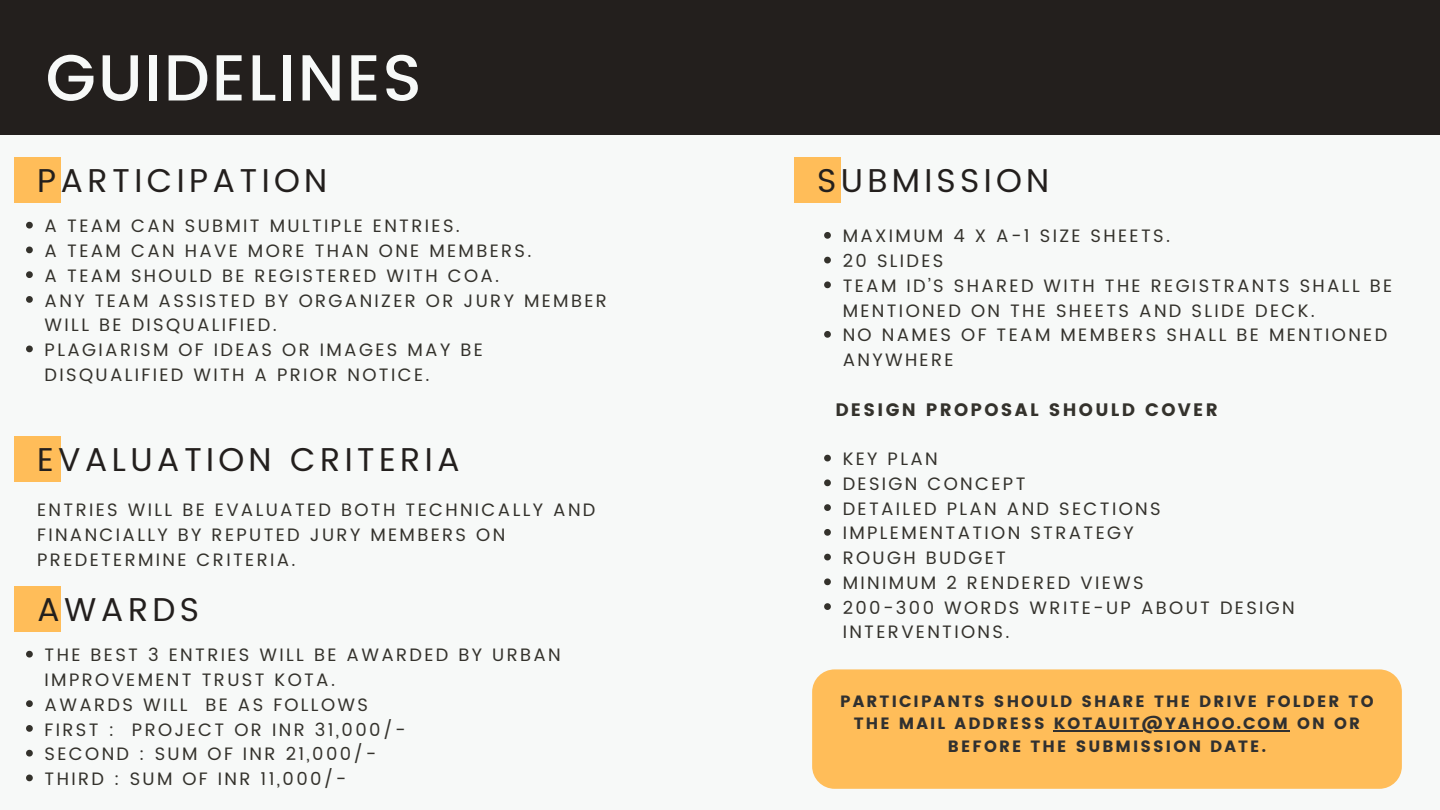
<style>
.page{position:relative;width:1440px;height:810px;background:#f7f9f8}
.page>*{position:absolute;margin:0;border:0;box-sizing:border-box;transform-origin:0 0}
.t1{font:500 65px "Poppins";letter-spacing:.03em;color:#f7f9f8}
.t2{font:33px "Poppins";letter-spacing:.13em;color:#231f1d}
.t3{font:18px/24.8px "Poppins";letter-spacing:.13em;color:#34322c}
.t4{font:18px "Poppins";letter-spacing:.13em;color:#34322c}
.t5{font:16.3px/22.5px "Poppins";letter-spacing:.13em;color:#303030;text-align:center}
</style>
<div class="page">
<div style="left:0;top:0;width:1440px;height:135px;background:#231f1d"></div>
<div style="left:14px;top:157px;width:47px;height:45px;background:#ffbd59"></div>
<div style="left:794px;top:157px;width:47px;height:45px;background:#ffbd59"></div>
<div style="left:812px;top:669px;width:590px;height:120px;background:#ffbd59;border-radius:22px"></div>
<hr style="left:1054px;top:731px;width:236px;height:1px;background:#303030">
<svg style="left:824px;top:232px;width:7px;height:7px"></svg>
<svg style="left:824px;top:257px;width:7px;height:6px"></svg>
<svg style="left:824px;top:281px;width:7px;height:7px"></svg>
<svg style="left:824px;top:331px;width:7px;height:7px"></svg>
<svg style="left:824px;top:455px;width:7px;height:6px"></svg>
<svg style="left:824px;top:479px;width:7px;height:7px"></svg>
<svg style="left:824px;top:504px;width:7px;height:7px"></svg>
<svg style="left:824px;top:529px;width:7px;height:7px"></svg>
<svg style="left:824px;top:554px;width:7px;height:6px"></svg>
<svg style="left:824px;top:578px;width:7px;height:7px"></svg>
<svg style="left:824px;top:603px;width:7px;height:7px"></svg>
<svg style="left:26px;top:222px;width:7px;height:7px"></svg>
<svg style="left:26px;top:247px;width:7px;height:6px"></svg>
<svg style="left:26px;top:271px;width:7px;height:7px"></svg>
<svg style="left:26px;top:296px;width:7px;height:7px"></svg>
<svg style="left:26px;top:346px;width:7px;height:6px"></svg>
<div style="left:14px;top:436px;width:47px;height:46px;background:#ffbd59"></div>
<div style="left:14px;top:586px;width:47px;height:46px;background:#ffbd59"></div>
<svg style="left:26px;top:651px;width:7px;height:7px"></svg>
<svg style="left:26px;top:700px;width:7px;height:7px"></svg>
<svg style="left:26px;top:725px;width:7px;height:7px"></svg>
<svg style="left:26px;top:750px;width:7px;height:7px"></svg>
<svg style="left:26px;top:775px;width:7px;height:6px"></svg>
<p class="t1" style="left:46px;top:40px;width:378px">GUIDELINES</p>
<p class="t2" style="left:37px;top:161px;width:291px">PARTICIPATION</p>
<p class="t3" style="left:45px;top:214px;width:417px">A TEAM CAN SUBMIT MULTIPLE ENTRIES.</p>
<p class="t3" style="left:45px;top:238px;width:488px">A TEAM CAN HAVE MORE THAN ONE MEMBERS.</p>
<p class="t3" style="left:45px;top:263px;width:456px">A TEAM SHOULD BE REGISTERED WITH COA.</p>
<p class="t3" style="left:45px;top:288px;width:564px">ANY TEAM ASSISTED BY ORGANIZER OR JURY MEMBER<br>WILL BE DISQUALIFIED.</p>
<p class="t3" style="left:45px;top:337px;width:440px">PLAGIARISM OF IDEAS OR IMAGES MAY BE<br>DISQUALIFIED WITH A PRIOR NOTICE.</p>
<p class="t2" style="left:37px;top:441px;width:424px">EVALUATION CRITERIA</p>
<p class="t3" style="left:37px;top:497px;width:560px">ENTRIES WILL BE EVALUATED BOTH TECHNICALLY AND<br>FINANCIALLY BY REPUTED JURY MEMBERS ON<br>PREDETERMINE CRITERIA.</p>
<p class="t2" style="left:37px;top:590px;width:164px">AWARDS</p>
<p class="t3" style="left:45px;top:643px;width:518px">THE BEST 3 ENTRIES WILL BE AWARDED BY URBAN<br>IMPROVEMENT TRUST KOTA.</p>
<p class="t3" style="left:45px;top:692px;width:325px">AWARDS WILL BE AS FOLLOWS</p>
<p class="t3" style="left:45px;top:717px;width:362px">FIRST : PROJECT OR INR 31,000/-</p>
<p class="t3" style="left:45px;top:742px;width:333px">SECOND : SUM OF INR 21,000/-</p>
<p class="t3" style="left:45px;top:766px;width:303px">THIRD : SUM OF INR 11,000/-</p>
<p class="t2" style="left:817px;top:161px;width:234px">SUBMISSION</p>
<p class="t3" style="left:843px;top:224px;width:329px">MAXIMUM 4 X A-1 SIZE SHEETS.</p>
<p class="t3" style="left:843px;top:249px;width:102px">20 SLIDES</p>
<p class="t3" style="left:843px;top:273px;width:551px">TEAM ID’S SHARED WITH THE REGISTRANTS SHALL BE<br>MENTIONED ON THE SHEETS AND SLIDE DECK.</p>
<p class="t3" style="left:843px;top:323px;width:546px">NO NAMES OF TEAM MEMBERS SHALL BE MENTIONED<br>ANYWHERE</p>
<p class="t4" style="left:835px;top:399px;width:384px">DESIGN PROPOSAL SHOULD COVER</p>
<p class="t3" style="left:843px;top:447px;width:97px">KEY PLAN</p>
<p class="t3" style="left:843px;top:471px;width:184px">DESIGN CONCEPT</p>
<p class="t3" style="left:843px;top:496px;width:319px">DETAILED PLAN AND SECTIONS</p>
<p class="t3" style="left:843px;top:521px;width:293px">IMPLEMENTATION STRATEGY</p>
<p class="t3" style="left:843px;top:546px;width:165px">ROUGH BUDGET</p>
<p class="t3" style="left:843px;top:570px;width:303px">MINIMUM 2 RENDERED VIEWS</p>
<p class="t3" style="left:843px;top:595px;width:454px">200-300 WORDS WRITE-UP ABOUT DESIGN<br>INTERVENTIONS.</p>
<p class="t5" style="left:840px;top:690px;width:535px">PARTICIPANTS SHOULD SHARE THE DRIVE FOLDER TO<br>THE MAIL ADDRESS KOTAUIT@YAHOO.COM ON OR<br>BEFORE THE SUBMISSION DATE.</p>
</div>
